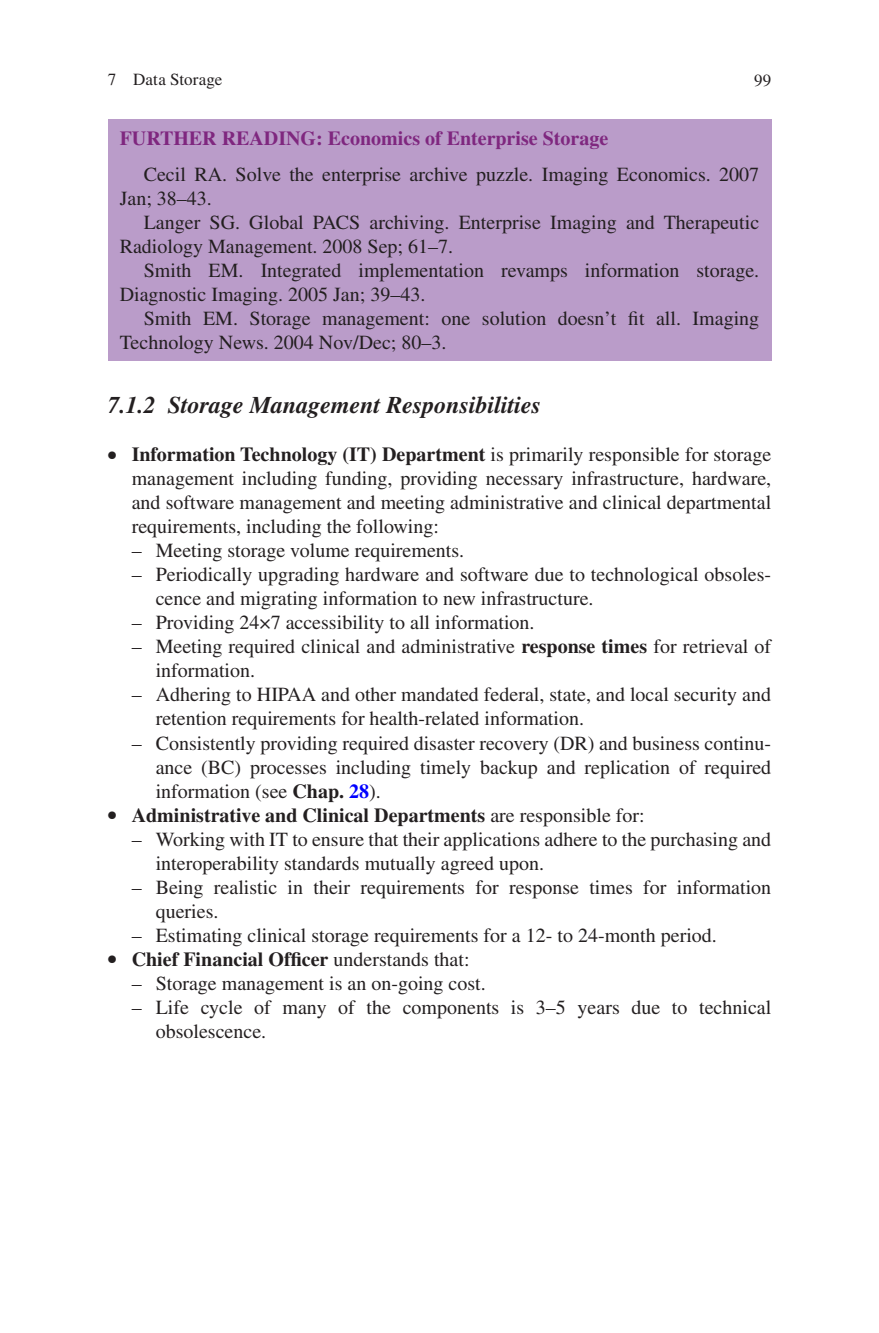
<style>
.page{position:relative;width:879px;height:1333px;background:#fff}
.page>*{position:absolute;margin:0;border:0;box-sizing:border-box;transform-origin:0 0}
.t1{font:italic 700 24px "Times LT Std";color:#231f20}
.t2{font:20px/24px "Times LT Std";color:#231f20}
.t3{font:700 20px "Times LT Std";color:#231f20}
.t4{font:700 20px "Times LT Std";color:#7f277f}
.t5{font:17px "Times LT Std Roman 3";letter-spacing:.005em;color:#231f20}
.t6{font:17px "Times LT Std";color:#231f20}
.s1{font-weight:700}
.s2{font-weight:700;color:#00f}
.s3{font-weight:400}
</style>
<div class="page">
<div style="left:108px;top:119px;width:663px;height:242px;background:#ba9cc9"></div>
<p class="t5" style="left:108px;top:70px;width:116px">7 Data Storage</p>
<p class="t6" style="left:754px;top:71px;width:19px">99</p>
<p class="t4" style="left:120px;top:126px;width:490px">FURTHER READING: Economics of Enterprise Storage</p>
<p class="t2" style="left:120px;top:162px;width:641px;text-indent:24px">Cecil RA. Solve the enterprise archive puzzle. Imaging Economics. 2007<br>Jan; 38–43.</p>
<p class="t2" style="left:120px;top:210px;width:641px;text-indent:24px">Langer SG. Global PACS archiving. Enterprise Imaging and Therapeutic<br>Radiology Management. 2008 Sep; 61–7.</p>
<p class="t2" style="left:120px;top:258px;width:641px;text-indent:24px">Smith EM. Integrated implementation revamps information storage.<br>Diagnostic Imaging. 2005 Jan; 39–43.</p>
<p class="t2" style="left:120px;top:306px;width:641px;text-indent:24px">Smith EM. Storage management: one solution doesn’t fit all. Imaging<br>Technology News. 2004 Nov/Dec; 80–3.</p>
<p class="t1" style="left:108px;top:391px;width:435px">7.1.2 Storage Management Responsibilities</p>
<p class="t2" style="left:132px;top:442px;width:641px;text-align:justify;text-indent:-24px">● <span class="s1">Information Technology (IT) Department</span> is primarily responsible for storage management including funding, providing necessary infrastructure, hardware, and software management and meeting administrative and clinical departmental requirements, including the following:</p>
<p class="t2" style="left:132px;top:538px;width:334px">– Meeting storage volume requirements.</p>
<p class="t2" style="left:156px;top:562px;width:617px;text-indent:-24px">– Periodically upgrading hardware and software due to technological obsoles&shy;cence and migrating information to new infrastructure.</p>
<p class="t2" style="left:132px;top:610px;width:404px">– Providing 24×7 accessibility to all information.</p>
<p class="t2" style="left:156px;top:634px;width:617px;text-indent:-24px">– Meeting required clinical and administrative <span class="s1">response times</span> for retrieval of information.</p>
<p class="t2" style="left:156px;top:682px;width:617px;text-indent:-24px">– Adhering to HIPAA and other mandated federal, state, and local security and retention requirements for health-related information.</p>
<p class="t2" style="left:156px;top:730px;width:617px;text-align:justify;text-indent:-24px">– Consistently providing required disaster recovery (DR) and business continu&shy;ance (BC) processes including timely backup and replication of required information (see <span class="s1">Chap.</span> <span class="s2">28</span>).</p>
<p class="t3" style="left:108px;top:802px;width:538px">● Administrative and Clinical Departments <span class="s3">are responsible for:</span></p>
<p class="t2" style="left:156px;top:826px;width:617px;text-indent:-24px">– Working with IT to ensure that their applications adhere to the purchasing and interoperability standards mutually agreed upon.</p>
<p class="t2" style="left:156px;top:874px;width:617px;text-indent:-24px">– Being realistic in their requirements for response times for information queries.</p>
<p class="t2" style="left:132px;top:922px;width:587px">– Estimating clinical storage requirements for a 12- to 24-month period.</p>
<p class="t3" style="left:108px;top:946px;width:363px">● Chief Financial Officer <span class="s3">understands that:</span></p>
<p class="t2" style="left:132px;top:970px;width:355px">– Storage management is an on-going cost.</p>
<p class="t2" style="left:156px;top:994px;width:617px;text-indent:-24px">– Life cycle of many of the components is 3–5 years due to technical obsolescence.</p>
</div>
